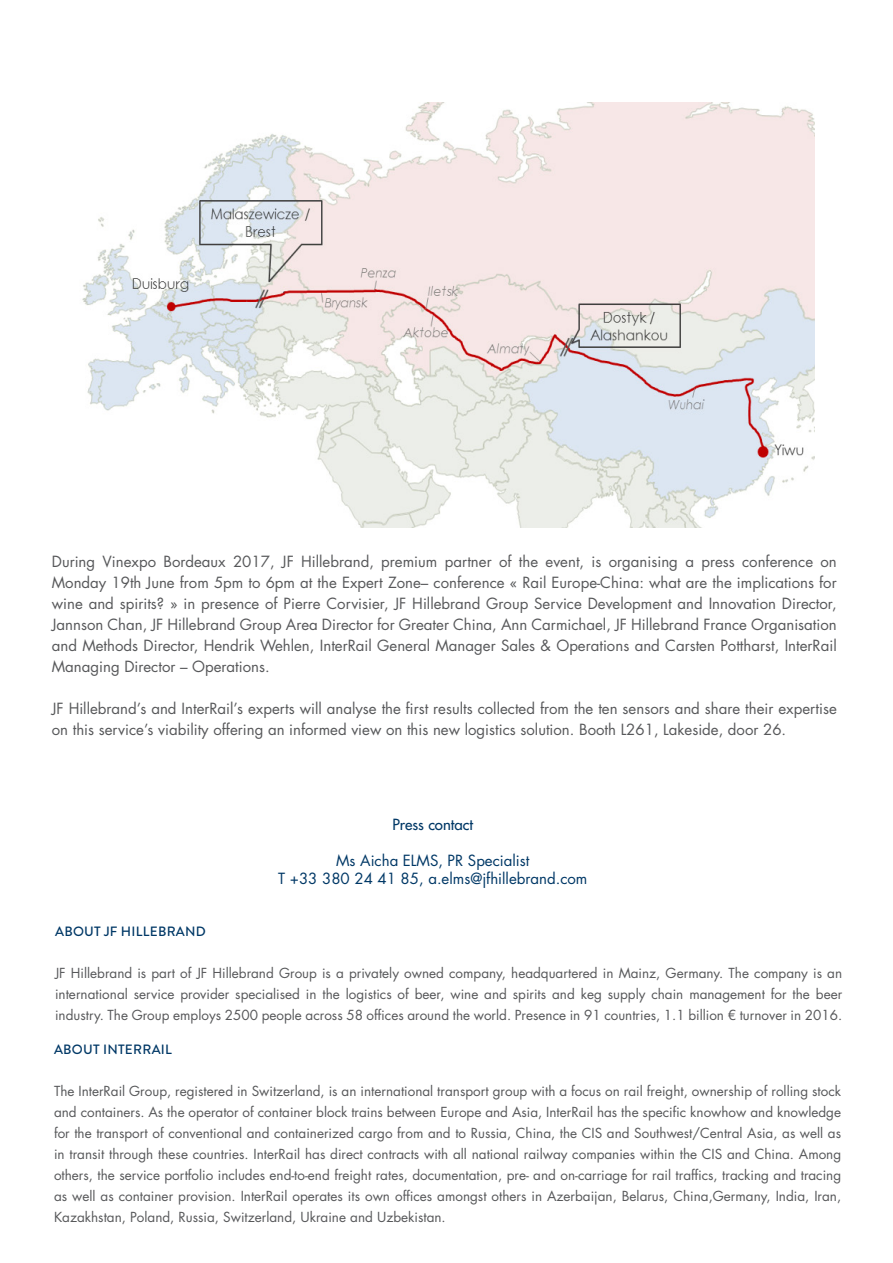
<style>
.page{position:relative;width:893px;height:1263px;background:#fff}
.page>*{position:absolute;margin:0;border:0;box-sizing:border-box;transform-origin:0 0}
.t1{font:15px/21px "Futura Std";color:#57585a;text-align:justify}
.t2{font:15px "Futura Std";color:#003866}
.t3{font:500 15px "Futura Std";color:#003866}
.t4{font:13.5px/21px "Futura Std";color:#57585a;text-align:justify}
.t5{font:500 13.5px "Brandon Grotesque";letter-spacing:.02em;color:#003866}
</style>
<div class="page">
<img style="left:82px;top:102px;width:732px;height:425px">
<p class="t1" style="left:52px;top:551px;width:786px">During Vinexpo Bordeaux 2017, JF Hillebrand, premium partner of the event, is organising a press conference on Monday 19th June from 5pm to 6pm at the Expert Zone– conference « Rail Europe-China: what are the implications for wine and spirits? » in presence of Pierre Corvisier, JF Hillebrand Group Service Development and Innovation Director, Jannson Chan, JF Hillebrand Group Area Director for Greater China, Ann Carmichael, JF Hillebrand France Organisation and Methods Director, Hendrik Wehlen, InterRail General Manager Sales &amp; Operations and Carsten Pottharst, InterRail Managing Director – Operations.</p>
<p class="t1" style="left:52px;top:698px;width:786px">JF Hillebrand’s and InterRail’s experts will analyse the first results collected from the ten sensors and share their expertise on this service’s viability offering an informed view on this new logistics solution. Booth L261, Lakeside, door 26.</p>
<p class="t3" style="left:392px;top:815px;width:82px">Press contact</p>
<p class="t2" style="left:336px;top:851px;width:195px">Ms Aicha ELMS, PR Specialist</p>
<p class="t2" style="left:278px;top:869px;width:311px">T +33 380 24 41 85, a.elms@jfhillebrand.com</p>
<p class="t5" style="left:55px;top:922px;width:152px">ABOUT JF HILLEBRAND</p>
<p class="t4" style="left:55px;top:963px;width:789px">JF Hillebrand is part of JF Hillebrand Group is a privately owned company, headquartered in Mainz, Germany. The company is an international service provider specialised in the logistics of beer, wine and spirits and keg supply chain management for the beer industry. The Group employs 2500 people across 58 offices around the world. Presence in 91 countries, 1.1 billion € turnover in 2016.</p>
<p class="t5" style="left:54px;top:1040px;width:119px">ABOUT INTERRAIL</p>
<p class="t4" style="left:54px;top:1081px;width:789px">The InterRail Group, registered in Switzerland, is an international transport group with a focus on rail freight, ownership of rolling stock and containers. As the operator of container block trains between Europe and Asia, InterRail has the specific knowhow and knowledge for the transport of conventional and containerized cargo from and to Russia, China, the CIS and Southwest/Central Asia, as well as in transit through these countries. InterRail has direct contracts with all national railway companies within the CIS and China. Among others, the service portfolio includes end-to-end freight rates, documentation, pre- and on-carriage for rail traffics, tracking and tracing as well as container provision. InterRail operates its own offices amongst others in Azerbaijan, Belarus, China,Germany, India, Iran, Kazakhstan, Poland, Russia, Switzerland, Ukraine and Uzbekistan.</p>
</div>
